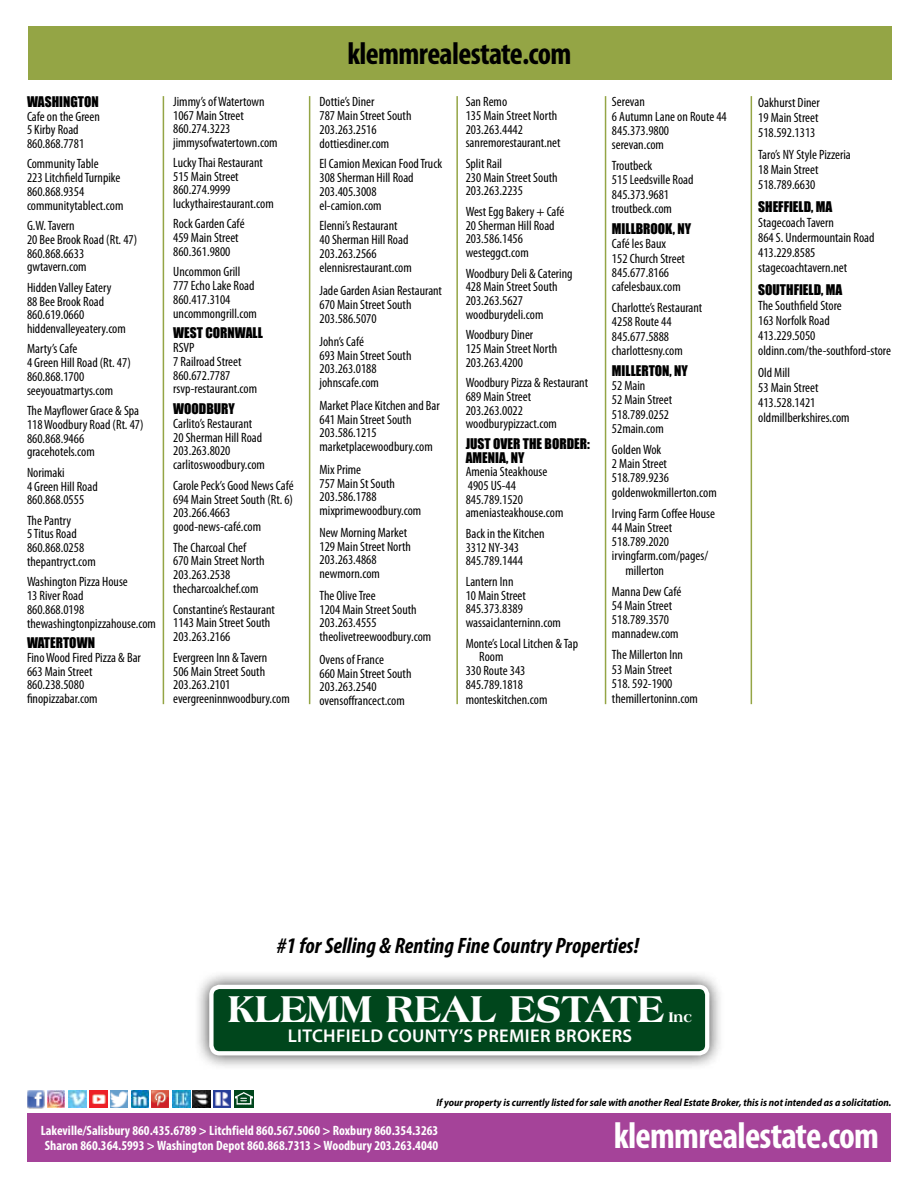
<style>
.page{position:relative;width:918px;height:1188px;background:#fff}
.page>*{position:absolute;margin:0;border:0;box-sizing:border-box;transform-origin:0 0}
.t1{font:800 39.6px "Americana BT";color:#fff;scale:.95 1}
.t2{font:700 condensed 37.2px "Myriad Pro";letter-spacing:-.02em;color:#fff}
.t3{font:700 condensed 31.5px "Myriad Pro";letter-spacing:-.02em;color:#000}
.t4{font:italic 700 condensed 22.35px "Myriad Pro";color:#000}
.t5{font:600 18.6px "Myriad Pro";letter-spacing:.02em;color:#fff}
.t6{font:800 14.85px "Americana BT";color:#fff}
.t7{font:condensed 13.5px/13.8px "Myriad Pro";color:#000}
.t8{font:700 condensed 13.5px/15px "Myriad Pro";color:#fff;text-align:center}
.t9{font:13.5px/13.8px "Impact";color:#000}
.t10{font:italic 700 10.5px "Myriad Pro";color:#000;scale:.92 1}
</style>
<div class="page">
<div style="left:194px;top:969px;width:531px;height:101px;background:#000;opacity:.75"></div>
<div style="left:211px;top:987px;width:496px;height:66px;background:#00461c;border-radius:8px"></div>
<div style="left:209px;top:985px;width:500px;height:70px;border:4px solid #fff;border-radius:8px"></div>
<div style="left:28px;top:26px;width:864px;height:54px;background:#94a545"></div>
<div style="left:27px;top:1113px;width:864px;height:49px;background:#a54399"></div>
<hr style="left:163px;top:96px;width:1px;height:608px;background:#94a545">
<hr style="left:309px;top:96px;width:1px;height:608px;background:#94a545">
<hr style="left:456px;top:96px;width:2px;height:608px;background:#94a545">
<hr style="left:605px;top:96px;width:1px;height:608px;background:#94a545">
<hr style="left:751px;top:96px;width:1px;height:608px;background:#94a545">
<img style="left:27px;top:1091px;width:17px;height:17px">
<img style="left:47px;top:1091px;width:18px;height:17px">
<img style="left:69px;top:1091px;width:17px;height:17px">
<img style="left:173px;top:1091px;width:17px;height:17px">
<img style="left:193px;top:1091px;width:17px;height:17px">
<svg style="left:234px;top:1090px;width:20px;height:18px"></svg>
<img style="left:236px;top:1092px;width:17px;height:12px">
<img style="left:213px;top:1090px;width:17px;height:18px">
<img style="left:111px;top:1090px;width:17px;height:18px">
<img style="left:131px;top:1091px;width:17px;height:17px">
<img style="left:151px;top:1090px;width:18px;height:18px">
<img style="left:89px;top:1090px;width:19px;height:18px">
<p class="t9" style="left:27px;top:94px;width:73px">WASHINGTON</p>
<p class="t7" style="left:27px;top:109px;width:74px">Cafe on the Green<br>5 Kirby Road<br>860.868.7781</p>
<p class="t7" style="left:27px;top:157px;width:98px">Community Table<br>223 Litchfield Turnpike<br>860.868.9354 communitytablect.com</p>
<p class="t7" style="left:27px;top:219px;width:112px">G.W. Tavern<br>20 Bee Brook Road (Rt. 47)<br>860.868.6633 gwtavern.com</p>
<p class="t7" style="left:27px;top:281px;width:100px">Hidden Valley Eatery<br>88 Bee Brook Road<br>860.619.0660 hiddenvalleyeatery.com</p>
<p class="t7" style="left:27px;top:342px;width:105px">Marty’s Cafe<br>4 Green Hill Road (Rt. 47)<br>860.868.1700 seeyouatmartys.com</p>
<p class="t7" style="left:27px;top:404px;width:118px">The Mayflower Grace &amp; Spa<br>118 Woodbury Road (Rt. 47)<br>860.868.9466 gracehotels.com</p>
<p class="t7" style="left:27px;top:466px;width:72px">Norimaki<br>4 Green Hill Road<br>860.868.0555</p>
<p class="t7" style="left:27px;top:514px;width:70px">The Pantry<br>5 Titus Road<br>860.868.0258 thepantryct.com</p>
<p class="t7" style="left:27px;top:575px;width:130px">Washington Pizza House<br>13 River Road<br>860.868.0198 thewashingtonpizzahouse.com</p>
<p class="t9" style="left:27px;top:636px;width:69px">WATERTOWN</p>
<p class="t7" style="left:27px;top:651px;width:115px">Fino Wood Fired Pizza &amp; Bar<br>663 Main Street<br>860.238.5080 finopizzabar.com</p>
<p class="t7" style="left:173px;top:95px;width:106px">Jimmy’s of Watertown<br>1067 Main Street<br>860.274.3223 jimmysofwatertown.com</p>
<p class="t7" style="left:173px;top:156px;width:102px">Lucky Thai Restaurant<br>515 Main Street<br>860.274.9999 luckythairestaurant.com</p>
<p class="t7" style="left:173px;top:217px;width:73px">Rock Garden Café<br>459 Main Street<br>860.361.9800</p>
<p class="t7" style="left:173px;top:265px;width:85px">Uncommon Grill<br>777 Echo Lake Road<br>860.417.3104 uncommongrill.com</p>
<p class="t9" style="left:173px;top:326px;width:91px">WEST CORNWALL</p>
<p class="t7" style="left:173px;top:341px;width:85px">RSVP<br>7 Railroad Street<br>860.672.7787 rsvp-restaurant.com</p>
<p class="t9" style="left:173px;top:401px;width:63px">WOODBURY</p>
<p class="t7" style="left:173px;top:417px;width:93px">Carlito’s Restaurant<br>20 Sherman Hill Road<br>203.263.8020 carlitoswoodbury.com</p>
<p class="t7" style="left:173px;top:479px;width:122px">Carole Peck’s Good News Café<br>694 Main Street South (Rt. 6)<br>203.266.4663 good-news-café.com</p>
<p class="t7" style="left:173px;top:541px;width:93px">The Charcoal Chef<br>670 Main Street North<br>203.263.2538 thecharcoalchef.com</p>
<p class="t7" style="left:173px;top:603px;width:103px">Constantine’s Restaurant<br>1143 Main Street South<br>203.263.2166</p>
<p class="t7" style="left:173px;top:651px;width:118px">Evergreen Inn &amp; Tavern<br>506 Main Street South<br>203.263.2101 evergreeninnwoodbury.com</p>
<h3 class="t3" style="left:347px;top:34px;width:226px">klemmrealestate.com</h3>
<p class="t7" style="left:319px;top:95px;width:93px">Dottie’s Diner<br>787 Main Street South<br>203.263.2516 dottiesdiner.com</p>
<p class="t7" style="left:319px;top:157px;width:124px">El Camion Mexican Food Truck<br>308 Sherman Hill Road<br>203.405.3008 el-camion.com</p>
<p class="t7" style="left:319px;top:219px;width:94px">Elenni’s Restaurant<br>40 Sherman Hill Road<br>203.263.2566 elennisrestaurant.com</p>
<p class="t7" style="left:319px;top:284px;width:124px">Jade Garden Asian Restaurant<br>670 Main Street South<br>203.586.5070</p>
<p class="t7" style="left:319px;top:336px;width:93px">John’s Café<br>693 Main Street South<br>203.263.0188 johnscafe.com</p>
<p class="t7" style="left:319px;top:400px;width:122px">Market Place Kitchen and Bar<br>641 Main Street South<br>203.586.1215 marketplacewoodbury.com</p>
<p class="t7" style="left:319px;top:463px;width:103px">Mix Prime<br>757 Main St South<br>203.586.1788 mixprimewoodbury.com</p>
<p class="t7" style="left:319px;top:526px;width:93px">New Morning Market<br>129 Main Street North<br>203.263.4868 newmorn.com</p>
<p class="t7" style="left:319px;top:589px;width:113px">The Olive Tree<br>1204 Main Street South<br>203.263.4555 theolivetreewoodbury.com</p>
<p class="t7" style="left:319px;top:653px;width:93px">Ovens of France<br>660 Main Street South<br>203.263.2540 ovensoffrancect.com</p>
<p class="t7" style="left:466px;top:95px;width:96px">San Remo<br>135 Main Street North<br>203.263.4442 sanremorestaurant.net</p>
<p class="t7" style="left:466px;top:157px;width:93px">Split Rail<br>230 Main Street South<br>203.263.2235</p>
<p class="t7" style="left:466px;top:205px;width:100px">West Egg Bakery + Café<br>20 Sherman Hill Road<br>203.586.1456 westeggct.com</p>
<p class="t7" style="left:466px;top:266px;width:108px">Woodbury Deli &amp; Catering<br>428 Main Street South<br>203.263.5627 woodburydeli.com</p>
<p class="t7" style="left:466px;top:328px;width:93px">Woodbury Diner<br>125 Main Street North<br>203.263.4200</p>
<p class="t7" style="left:466px;top:376px;width:124px">Woodbury Pizza &amp; Restaurant<br>689 Main Street<br>203.263.0022 woodburypizzact.com</p>
<p class="t9" style="left:466px;top:436px;width:126px">JUST OVER THE BORDER:<br>AMENIA, NY</p>
<p class="t7" style="left:466px;top:465px;width:99px">Amenia Steakhouse<br>4905 US-44<br>845.789.1520 ameniasteakhouse.com</p>
<p class="t7" style="left:466px;top:527px;width:80px">Back in the Kitchen<br>3312 NY-343<br>845.789.1444</p>
<p class="t7" style="left:466px;top:575px;width:97px">Lantern Inn<br>10 Main Street<br>845.373.8389 wassaiclanterninn.com</p>
<p class="t7" style="left:466px;top:636px;width:114px">Monte’s Local Litchen &amp; Tap</p>
<p class="t7" style="left:479px;top:650px;width:26px">Room</p>
<p class="t7" style="left:466px;top:664px;width:61px">330 Route 343</p>
<p class="t7" style="left:466px;top:678px;width:59px">845.789.1818</p>
<p class="t7" style="left:466px;top:693px;width:83px">monteskitchen.com</p>
<p class="t7" style="left:612px;top:95px;width:116px;line-height:14.2px">Serevan<br>6 Autumn Lane on Route 44<br>845.373.9800<br>serevan.com</p>
<p class="t7" style="left:612px;top:159px;width:83px;line-height:14.2px">Troutbeck<br>515 Leedsville Road<br>845.373.9681 troutbeck.com</p>
<p class="t9" style="left:612px;top:221px;width:81px">MILLBROOK, NY</p>
<p class="t7" style="left:612px;top:237px;width:75px;line-height:14.2px">Café les Baux<br>152 Church Street<br>845.677.8166 cafelesbaux.com</p>
<p class="t7" style="left:612px;top:301px;width:92px;line-height:14.2px">Charlotte’s Restaurant<br>4258 Route 44<br>845.677.5888 charlottesny.com</p>
<p class="t9" style="left:612px;top:363px;width:77px">MILLERTON, NY</p>
<p class="t7" style="left:612px;top:379px;width:62px;line-height:14.2px">52 Main<br>52 Main Street<br>518.789.0252<br>52main.com</p>
<p class="t7" style="left:612px;top:443px;width:106px;line-height:14.2px">Golden Wok<br>2 Main Street<br>518.789.9236 goldenwokmillerton.com</p>
<p class="t7" style="left:612px;top:507px;width:104px">Irving Farm Coffee House</p>
<p class="t7" style="left:612px;top:521px;width:62px">44 Main Street</p>
<p class="t7" style="left:612px;top:535px;width:59px">518.789.2020</p>
<p class="t7" style="left:612px;top:549px;width:98px">irvingfarm.com/pages/</p>
<p class="t7" style="left:625px;top:564px;width:40px">millerton</p>
<p class="t7" style="left:612px;top:584px;width:71px;line-height:14.2px">Manna Dew Café<br>54 Main Street<br>518.789.3570 mannadew.com</p>
<p class="t7" style="left:612px;top:648px;width:87px;line-height:14.5px">The Millerton Inn<br>53 Main Street<br>518. 592-1900 themillertoninn.com</p>
<p class="t7" style="left:758px;top:95px;width:63px;line-height:15px;text-align:justify">Oakhurst Diner 19 Main Street 518.592.1313</p>
<p class="t7" style="left:758px;top:148px;width:94px;line-height:15px">Taro’s NY Style Pizzeria<br>18 Main Street<br>518.789.6630</p>
<p class="t9" style="left:758px;top:200px;width:76px">SHEFFIELD, MA</p>
<p class="t7" style="left:758px;top:216px;width:118px;line-height:15px">Stagecoach Tavern<br>864 S. Undermountain Road<br>413.229.8585 stagecoachtavern.net</p>
<p class="t9" style="left:758px;top:283px;width:86px">SOUTHFIELD, MA</p>
<p class="t7" style="left:758px;top:298px;width:134px;line-height:15px">The Southfield Store<br>163 Norfolk Road<br>413.229.5050 oldinn.com/the-southford-store</p>
<p class="t7" style="left:758px;top:365px;width:93px;line-height:15px">Old Mill<br>53 Main Street<br>413.528.1421 oldmillberkshires.com</p>
<h3 class="t4" style="left:277px;top:932px;width:364px">#1 for Selling &amp; Renting Fine Country Properties!</h3>
<h1 class="t1" style="left:228px;top:985px;width:461px">KLEMM REAL ESTATE</h1>
<p class="t6" style="left:668px;top:1008px;width:25px">Inc</p>
<h3 class="t5" style="left:288px;top:1024px;width:346px">LITCHFIELD COUNTY’S PREMIER BROKERS</h3>
<p class="t10" style="left:436px;top:1095px;width:496px">If your property is currently listed for sale with another Real Estate Broker, this is not intended as a solicitation.</p>
<p class="t8" style="left:41px;top:1123px;width:399px">Lakeville/Salisbury 860.435.6789 &gt; Litchfield 860.567.5060 &gt; Roxbury 860.354.3263<br>Sharon 860.364.5993 &gt; Washington Depot 860.868.7313 &gt; Woodbury 203.263.4040</p>
<h2 class="t2" style="left:614px;top:1112px;width:267px">klemmrealestate.com</h2>
</div>
